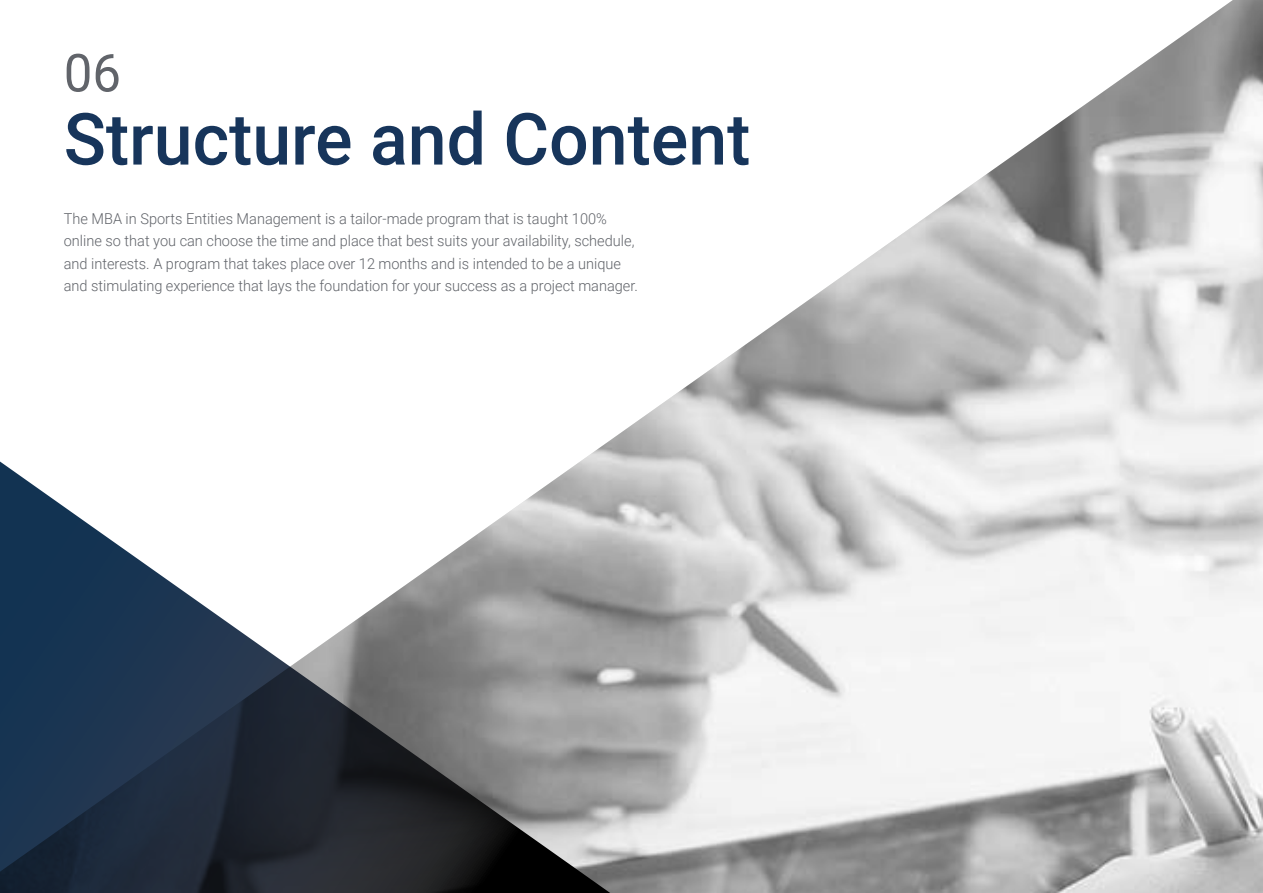
<style>
.page{position:relative;width:1263px;height:893px;background:#fff}
.page>*{position:absolute;margin:0;border:0;box-sizing:border-box;transform-origin:0 0}
.t1{font:500 72px "Roboto";color:#17355b}
.t2{font:52.5px "Roboto";color:#61646a}
.t3{font:300 15px/22.5px "Roboto";color:#61646a}
</style>
<div class="page">
<img style="left:602px;top:0;width:661px;height:893px">
<svg style="left:0;top:446px;width:640px;height:447px"></svg>
<h2 class="t2" style="left:64px;top:36px;width:59px">06</h2>
<h1 class="t1" style="left:64px;top:89px;width:688px">Structure and Content</h1>
<p class="t3" style="left:64px;top:207px;width:576px">The MBA in Sports Entities Management is a tailor-made program that is taught 100% online so that you can choose the time and place that best suits your availability, schedule, and interests. A program that takes place over 12 months and is intended to be a unique and stimulating experience that lays the foundation for your success as a project manager.</p>
</div>
